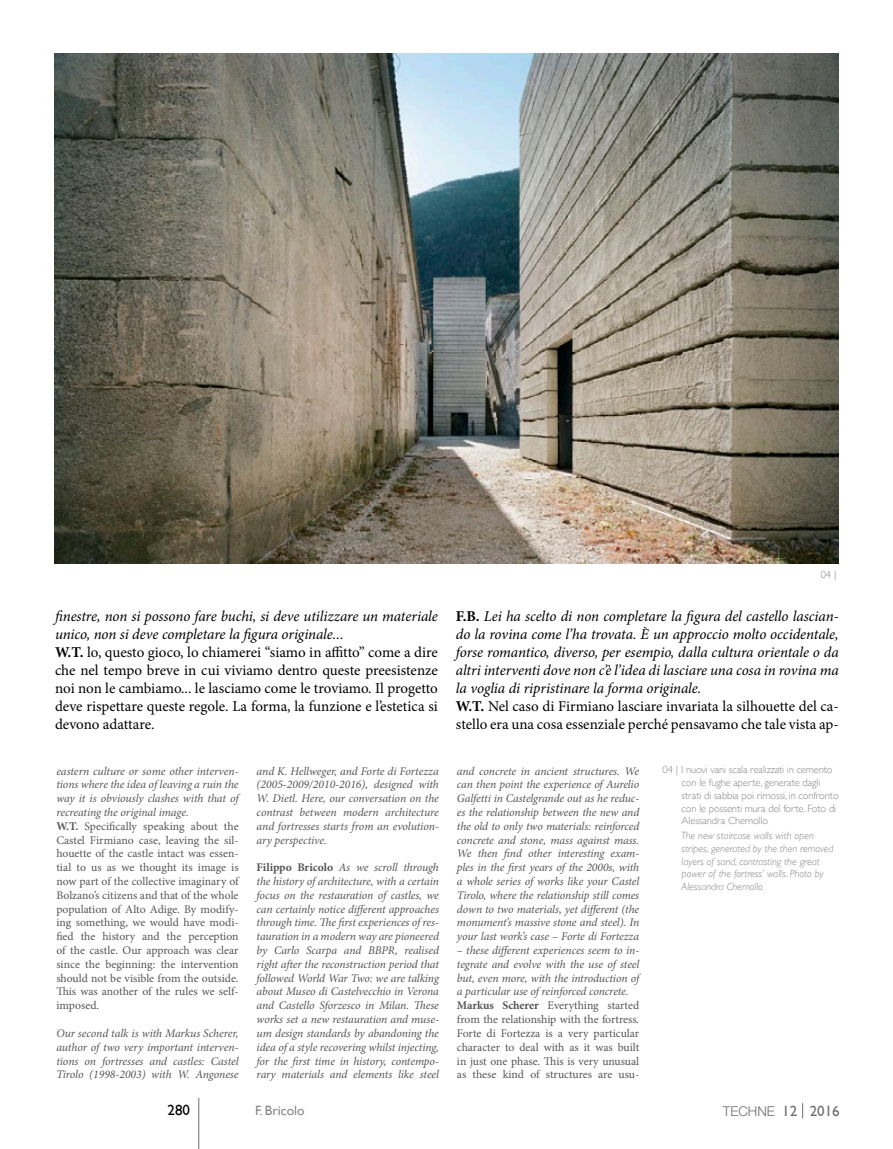
<style>
.page{position:relative;width:893px;height:1149px;background:#fff}
.page>*{position:absolute;margin:0;border:0;box-sizing:border-box;transform-origin:0 0}
.t1{font:italic 15px/18px "Minion Pro";letter-spacing:-.005em;color:#000}
.t2{font:15px/18px "Minion Pro";letter-spacing:-.005em;color:#000}
.t3{font:15px "Gill Sans";color:#000}
.t4{font:300 13.5px "Helvetica Neue";color:#6e6e6e}
.t5{font:13.5px "Gill Sans";color:#878786}
.t6{font:italic 11.7px/13.8px "Minion Pro";letter-spacing:-.01em;color:#565655;text-align:justify}
.t7{font:11.7px/13.8px "Minion Pro";letter-spacing:-.005em;color:#565655}
.t8{font:300 10.5px/12.8px "Gill Sans";letter-spacing:-.01em;color:#878786}
.t9{font:italic 300 10.5px/12.8px "Gill Sans";color:#878786}
.s1{font-style:italic}
.s2{font-weight:700}
.s3{font-weight:700;font-style:normal}
.s4{font-style:normal}
.s5{font-family:"Gill Sans";font-weight:400;font-size:15px}
</style>
<div class="page">
<svg style="left:802px;top:1103px;width:1px;height:15px"></svg>
<hr style="left:198px;top:1097px;width:1px;height:51px;background:#6e6e6e">
<img style="left:54px;top:53px;width:785px;height:510px">
<p class="t8" style="left:821px;top:567px;width:17px">04 |</p>
<p class="t2" style="left:55px;top:606px;width:384px"><span class="s1">finestre, non si possono fare buchi, si deve utilizzare un materiale unico, non si deve completare la figura originale...<br></span><span class="s2">W.T.</span> lo, questo gioco, lo chiamerei “siamo in affitto” come a dire che nel tempo breve in cui viviamo dentro queste preesistenze noi non le cambiamo... le lasciamo come le troviamo. Il progetto deve rispettare queste regole. La forma, la funzione e l’estetica si devono adattare.</p>
<p class="t1" style="left:456px;top:606px;width:384px"><span class="s3">F.B.</span> Lei ha scelto di non completare la figura del castello lascian&shy;do la rovina come l’ha trovata. È un approccio molto occidentale, forse romantico, diverso, per esempio, dalla cultura orientale o da altri interventi dove non c’è l’idea di lasciare una cosa in rovina ma la voglia di ripristinare la forma originale.<br><span class="s3">W.T.</span> <span class="s4">Nel caso di Firmiano lasciare invariata la silhouette del ca&shy;stello era una cosa essenziale perché pensavamo che tale vista ap-</span></p>
<p class="t7" style="left:56px;top:763px;width:184px"><span class="s1">eastern culture or some other interven&shy;tions where the idea of leaving a ruin the way it is obviously clashes with that of recreating the original image.<br></span><span class="s2">W.T.</span> Specifically speaking about the Castel Firmiano case, leaving the sil&shy;houette of the castle intact was essen&shy;tial to us as we thought its image is now part of the collective imaginary of Bolzano’s citizens and that of the whole population of Alto Adige. By modify&shy;ing something, we would have modi&shy;fied the history and the perception of the castle. Our approach was clear since the beginning: the intervention should not be visible from the outside.<br>This was another of the rules we self&shy;imposed.</p>
<p class="t6" style="left:56px;top:1025px;width:184px">Our second talk is with Markus Scherer, author of two very important interven&shy;tions on fortresses and castles: Castel Tirolo (1998-2003) with W. Angonese</p>
<p class="t6" style="left:257px;top:763px;width:184px">and K. Hellweger, and Forte di Fortezza (2005-2009/2010-2016), designed with W. Dietl. Here, our conversation on the contrast between modern architecture and fortresses starts from an evolution&shy;ary perspective.</p>
<p class="t6" style="left:257px;top:860px;width:184px"><span class="s3">Filippo Bricolo</span> As we scroll through the history of architecture, with a certain focus on the restauration of castles, we can certainly notice different approaches through time. The first experiences of res&shy;tauration in a modern way are pioneered by Carlo Scarpa and BBPR, realised right after the reconstruction period that followed World War Two: we are talking about Museo di Castelvecchio in Verona and Castello Sforzesco in Milan. These works set a new restauration and muse&shy;um design standards by abandoning the idea of a style recovering whilst injecting, for the first time in history, contempo&shy;rary materials and elements like steel</p>
<p class="t6" style="left:457px;top:763px;width:184px">and concrete in ancient structures. We can then point the experience of Aurelio Galfetti in Castelgrande out as he reduc&shy;es the relationship between the new and the old to only two materials: reinforced concrete and stone, mass against mass.<br>We then find other interesting exam&shy;ples in the first years of the 2000s, with a whole series of works like your Castel Tirolo, where the relationship still comes down to two materials, yet different (the monument’s massive stone and steel). In your last work’s case – Forte di Fortezza</p>
<p class="t7" style="left:457px;top:943px;width:184px"><span class="s1">– these different experiences seem to in&shy;tegrate and evolve with the use of steel but, even more, with the introduction of a particular use of reinforced concrete.<br></span><span class="s2">Markus Scherer</span> Everything started from the relationship with the fortress.<br>Forte di Fortezza is a very particular character to deal with as it was built in just one phase. This is very unusual as these kind of structures are usu-</p>
<p class="t8" style="left:682px;top:762px;width:159px;text-indent:-19px">04 | I nuovi vani scala realizzati in cemento con le fughe aperte, generate dagli strati di sabbia poi rimossi, in confronto con le possenti mura del forte. Foto di Alessandra Chemollo</p>
<p class="t9" style="left:681px;top:829px;width:154px">The new staircase walls with open stripes, generated by the then removed layers of sand, contrasting the great power of the fortress’ walls. Photo by Alessandra Chemollo</p>
<p class="t3" style="left:168px;top:1100px;width:24px">280</p>
<p class="t5" style="left:255px;top:1102px;width:51px">F. Bricolo</p>
<p class="t4" style="left:723px;top:1102px;width:118px">TECHNE <span class="s5">12 2016</span></p>
</div>
